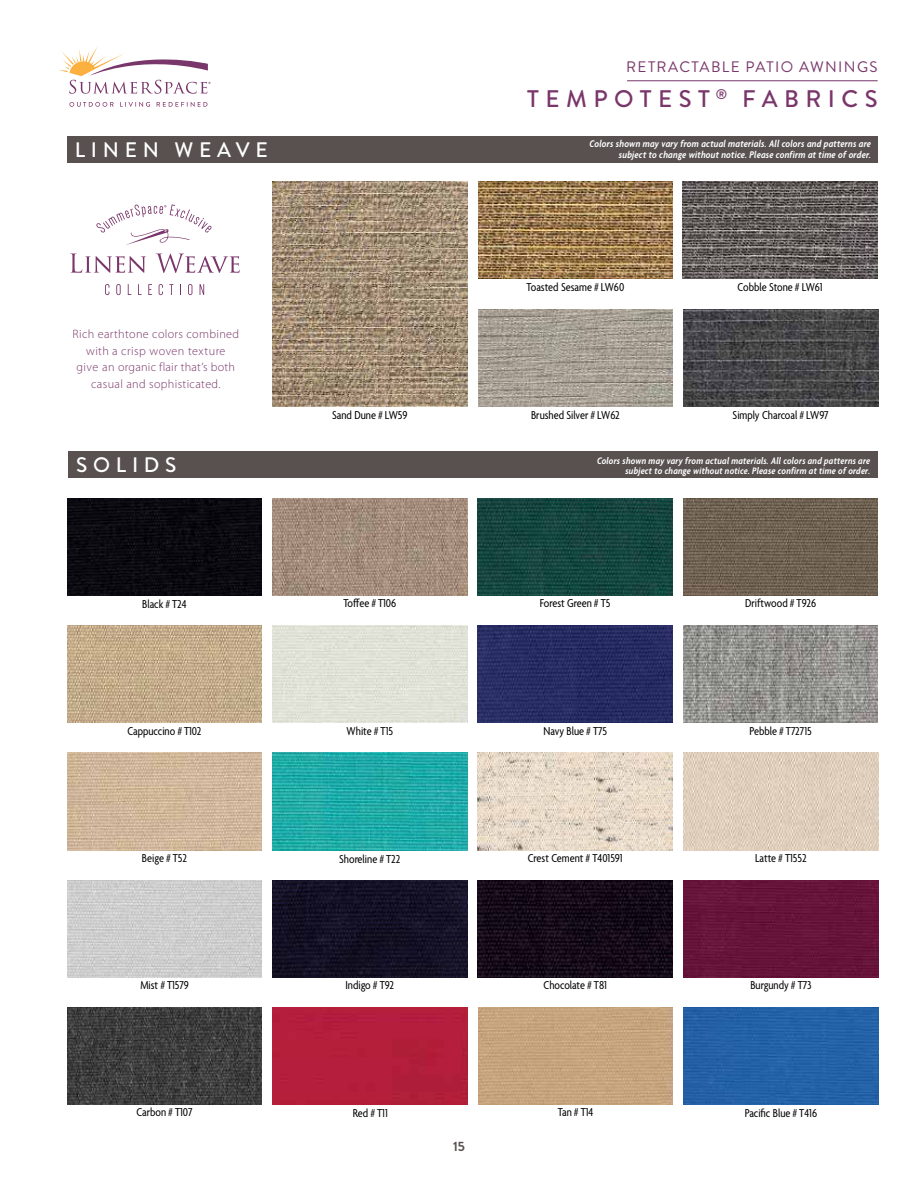
<style>
.page{position:relative;width:918px;height:1188px;background:#fff}
.page>*{position:absolute;margin:0;border:0;box-sizing:border-box;transform-origin:0 0}
.t1{font:500 24px "Brandon Grotesque";letter-spacing:.27em;color:#79366a}
.t2{font:500 21px "Brandon Grotesque";letter-spacing:.27em;color:#fff}
.t3{font:15.15px "Brandon Grotesque";letter-spacing:.09em;color:#79366a}
.t4{font:700 13.5px "Brandon Grotesque";color:#585150}
.t5{font:condensed 12.45px "Agenda";color:#000}
.t6{font:300 12.15px/16.5px "Myriad Pro";letter-spacing:.03em;color:#79366a;text-align:center}
.t7{font:italic 600 condensed 10.5px/10.5px "Agenda";letter-spacing:.02em;color:#fff;text-align:right}
.t8{font:italic 600 condensed 10.2px/10.2px "Agenda";letter-spacing:.02em;color:#fff;text-align:right}
</style>
<div class="page">
<svg style="left:59px;top:46px;width:152px;height:48px"></svg>
<svg style="left:69px;top:102px;width:45px;height:5px"></svg>
<svg style="left:120px;top:102px;width:30px;height:5px"></svg>
<svg style="left:157px;top:102px;width:50px;height:5px"></svg>
<hr style="left:627px;top:80px;width:251px;height:1px;background:#79366a">
<div style="left:68px;top:452px;width:810px;height:26px;background:#585150"></div>
<img style="left:67px;top:498px;width:195px;height:98px">
<img style="left:67px;top:626px;width:195px;height:97px">
<img style="left:273px;top:753px;width:194px;height:97px">
<img style="left:683px;top:498px;width:195px;height:98px">
<img style="left:67px;top:753px;width:195px;height:97px">
<img style="left:273px;top:880px;width:194px;height:97px">
<img style="left:478px;top:498px;width:195px;height:98px">
<img style="left:478px;top:626px;width:195px;height:97px">
<img style="left:684px;top:753px;width:194px;height:97px">
<img style="left:273px;top:498px;width:194px;height:98px">
<img style="left:273px;top:626px;width:194px;height:97px">
<img style="left:67px;top:880px;width:195px;height:97px">
<div style="left:67px;top:136px;width:810px;height:26px;background:#585150"></div>
<img style="left:273px;top:181px;width:194px;height:225px">
<img style="left:683px;top:309px;width:195px;height:97px">
<img style="left:683px;top:181px;width:194px;height:97px">
<img style="left:478px;top:181px;width:195px;height:97px">
<img style="left:478px;top:309px;width:195px;height:97px">
<svg style="left:70px;top:253px;width:76px;height:20px"></svg>
<svg style="left:156px;top:253px;width:84px;height:20px"></svg>
<svg style="left:105px;top:284px;width:4px;height:11px"></svg>
<svg style="left:116px;top:284px;width:5px;height:11px"></svg>
<svg style="left:128px;top:284px;width:3px;height:11px"></svg>
<svg style="left:138px;top:284px;width:4px;height:11px"></svg>
<svg style="left:148px;top:284px;width:4px;height:11px"></svg>
<svg style="left:159px;top:284px;width:4px;height:11px"></svg>
<svg style="left:169px;top:284px;width:4px;height:11px"></svg>
<svg style="left:188px;top:284px;width:4px;height:11px"></svg>
<svg style="left:200px;top:284px;width:4px;height:11px"></svg>
<svg style="left:96px;top:204px;width:116px;height:41px"></svg>
<img style="left:67px;top:1008px;width:195px;height:97px">
<div style="left:684px;top:880px;width:194px;height:97px;background:#66143a"></div>
<img style="left:478px;top:880px;width:195px;height:97px">
<div style="left:273px;top:1008px;width:195px;height:97px;background:#b51e3c"></div>
<img style="left:684px;top:1008px;width:194px;height:97px">
<img style="left:478px;top:1008px;width:195px;height:97px">
<img style="left:683px;top:626px;width:195px;height:97px">
<img style="left:478px;top:753px;width:195px;height:97px">
<p class="t3" style="left:626px;top:57px;width:253px">RETRACTABLE PATIO AWNINGS</p>
<h1 class="t1" style="left:527px;top:83px;width:352px">TEMPOTEST <sup>®</sup> FABRICS</h1>
<h2 class="t2" style="left:75px;top:135px;width:195px">LINEN WEAVE</h2>
<p class="t7" style="left:590px;top:139px;width:283px">Colors shown may vary from actual materials. All colors and patterns are subject to change without notice. Please confirm at time of order.</p>
<p class="t5" style="left:527px;top:280px;width:99px">Toasted Sesame # LW60</p>
<p class="t5" style="left:738px;top:280px;width:87px">Cobble Stone # LW61</p>
<p class="t6" style="left:73px;top:326px;width:168px">Rich earthtone colors combined with a crisp woven texture<br>give an organic flair that’s both casual and sophisticated.</p>
<p class="t5" style="left:332px;top:408px;width:77px">Sand Dune # LW59</p>
<p class="t5" style="left:733px;top:408px;width:98px">Simply Charcoal # LW97</p>
<p class="t5" style="left:531px;top:408px;width:90px">Brushed Silver # LW62</p>
<h2 class="t2" style="left:76px;top:451px;width:102px">SOLIDS</h2>
<p class="t8" style="left:597px;top:456px;width:275px">Colors shown may vary from actual materials. All colors and patterns are subject to change without notice. Please confirm at time of order.</p>
<p class="t5" style="left:142px;top:597px;width:46px">Black # T24</p>
<p class="t5" style="left:343px;top:597px;width:54px">Toffee # T106</p>
<p class="t5" style="left:540px;top:597px;width:72px">Forest Green # T5</p>
<p class="t5" style="left:745px;top:597px;width:73px">Driftwood # T926</p>
<p class="t5" style="left:127px;top:725px;width:76px">Cappuccino # T102</p>
<p class="t5" style="left:347px;top:724px;width:48px">White # T15</p>
<p class="t5" style="left:543px;top:724px;width:65px">Navy Blue # T75</p>
<p class="t5" style="left:749px;top:724px;width:64px">Pebble # T72715</p>
<p class="t5" style="left:142px;top:851px;width:47px">Beige # T52</p>
<p class="t5" style="left:339px;top:852px;width:63px">Shoreline # T22</p>
<p class="t5" style="left:528px;top:851px;width:96px">Crest Cement # T401591</p>
<p class="t5" style="left:755px;top:851px;width:53px">Latte # T1552</p>
<p class="t5" style="left:140px;top:979px;width:50px">Mist # T1579</p>
<p class="t5" style="left:346px;top:978px;width:50px">Indigo # T92</p>
<p class="t5" style="left:544px;top:979px;width:65px">Chocolate # T81</p>
<p class="t5" style="left:750px;top:979px;width:63px">Burgundy # T73</p>
<p class="t5" style="left:136px;top:1106px;width:58px">Carbon # T107</p>
<p class="t5" style="left:353px;top:1107px;width:37px">Red # T11</p>
<p class="t5" style="left:558px;top:1106px;width:37px">Tan # T14</p>
<p class="t5" style="left:745px;top:1107px;width:74px">Pacific Blue # T416</p>
<p class="t4" style="left:453px;top:1137px;width:13px">15</p>
</div>
